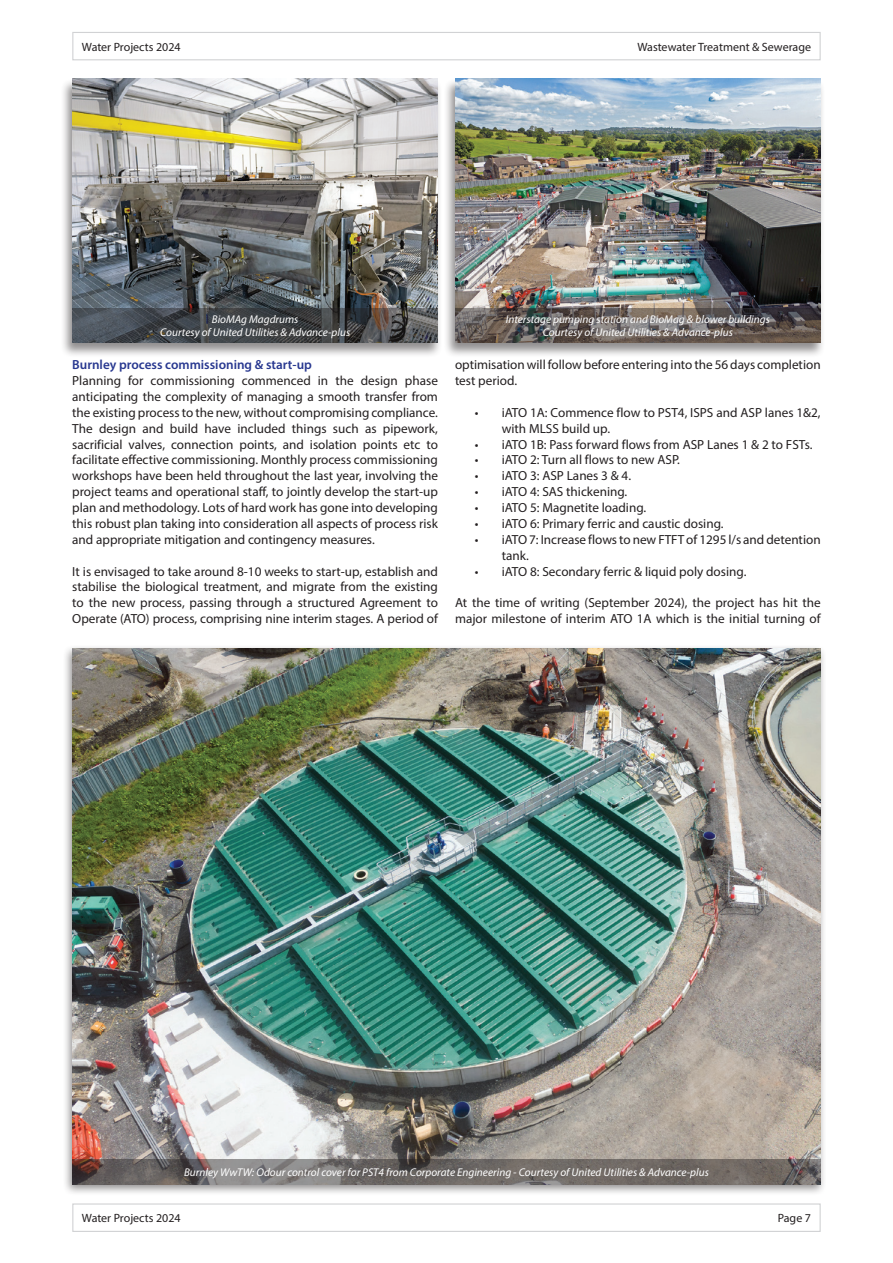
<style>
.page{position:relative;width:893px;height:1263px;background:#fff}
.page>*{position:absolute;margin:0;border:0;box-sizing:border-box;transform-origin:0 0}
.Body_text{font:13.2px/15.9px "Myriad Pro";color:#231f20}
.Sub-heads{font:600 13.2px "Myriad Pro";color:#283890}
.Header___Footer{font:12px "Myriad Pro";color:#231f20}
.t1{font:italic 11.25px "Myriad Pro";color:#fff}
</style>
<div class="page">
<div style="left:62px;top:644px;width:765px;height:552px;background:#231f20;opacity:.5"></div>
<img style="left:72px;top:648px;width:749px;height:511px">
<svg style="left:72px;top:1159px;width:749px;height:25px;background:#6f6966"></svg>
<div style="left:443px;top:78px;width:382px;height:280px;background:#231f20;opacity:.5"></div>
<img style="left:455px;top:79px;width:366px;height:229px">
<svg style="left:455px;top:308px;width:366px;height:34px;background:#635b57"></svg>
<div style="left:60px;top:78px;width:383px;height:280px;background:#231f20;opacity:.5"></div>
<img style="left:72px;top:79px;width:366px;height:229px">
<svg style="left:72px;top:308px;width:366px;height:34px;background:#45484c"></svg>
<div style="left:72px;top:32px;width:749px;height:28px;border:1px solid #d1d2d4"></div>
<div style="left:72px;top:1203px;width:749px;height:29px;border:1px solid #d1d2d4"></div>
<p class="Header___Footer" style="left:82px;top:39px;width:100px">Water Projects 2024</p>
<p class="Header___Footer" style="left:637px;top:39px;width:175px">Wastewater Treatment &amp; Sewerage</p>
<p class="t1" style="left:212px;top:312px;width:88px">BioMAg Magdrums</p>
<p class="t1" style="left:160px;top:326px;width:192px">Courtesy of United Utilities &amp; Advance-plus</p>
<p class="Sub-heads" style="left:72px;top:356px;width:241px">Burnley process commissioning &amp; start-up</p>
<p class="Body_text" style="left:72px;top:372px;width:367px;text-align:justify">Planning for commissioning commenced in the design phase anticipating the complexity of managing a smooth transfer from the existing process to the new, without compromising compliance.<br>The design and build have included things such as pipework, sacrificial valves, connection points, and isolation points etc to facilitate effective commissioning. Monthly process commissioning workshops have been held throughout the last year, involving the project teams and operational staff, to jointly develop the start-up plan and methodology. Lots of hard work has gone into developing this robust plan taking into consideration all aspects of process risk and appropriate mitigation and contingency measures.</p>
<p class="Body_text" style="left:72px;top:563px;width:367px;text-align:justify">It is envisaged to take around 8-10 weeks to start-up, establish and stabilise the biological treatment, and migrate from the existing to the new process, passing through a structured Agreement to Operate (ATO) process, comprising nine interim stages. A period of</p>
<p class="t1" style="left:506px;top:312px;width:266px">Interstage pumping station and BioMag &amp; blower buildings</p>
<p class="t1" style="left:543px;top:326px;width:192px">Courtesy of United Utilities &amp; Advance-plus</p>
<p class="Body_text" style="left:455px;top:357px;width:367px">optimisation will follow before entering into the 56 days completion test period.</p>
<p class="Body_text" style="left:502px;top:404px;width:320px;text-indent:-27px">• iATO 1A: Commence flow to PST4, ISPS and ASP lanes 1&amp;2, with MLSS build up.</p>
<p class="Body_text" style="left:475px;top:436px;width:339px">• iATO 1B: Pass forward flows from ASP Lanes 1 &amp; 2 to FSTs.</p>
<p class="Body_text" style="left:475px;top:452px;width:207px">• iATO 2: Turn all flows to new ASP.</p>
<p class="Body_text" style="left:475px;top:468px;width:158px">• iATO 3: ASP Lanes 3 &amp; 4.</p>
<p class="Body_text" style="left:475px;top:484px;width:154px">• iATO 4: SAS thickening.</p>
<p class="Body_text" style="left:475px;top:499px;width:173px">• iATO 5: Magnetite loading.</p>
<p class="Body_text" style="left:475px;top:515px;width:250px">• iATO 6: Primary ferric and caustic dosing.</p>
<p class="Body_text" style="left:502px;top:531px;width:320px;text-indent:-27px">• iATO 7: Increase flows to new FTFT of 1295 l/s and detention tank.</p>
<p class="Body_text" style="left:475px;top:563px;width:273px">• iATO 8: Secondary ferric &amp; liquid poly dosing.</p>
<p class="Body_text" style="left:455px;top:595px;width:367px">At the time of writing (September 2024), the project has hit the major milestone of interim ATO 1A which is the initial turning of</p>
<p class="t1" style="left:184px;top:1165px;width:526px">Burnley WwTW: Odour control cover for PST4 from Corporate Engineering - Courtesy of United Utilities &amp; Advance-plus</p>
<p class="Header___Footer" style="left:82px;top:1211px;width:100px">Water Projects 2024</p>
<p class="Header___Footer" style="left:778px;top:1211px;width:35px">Page 7</p>
</div>
